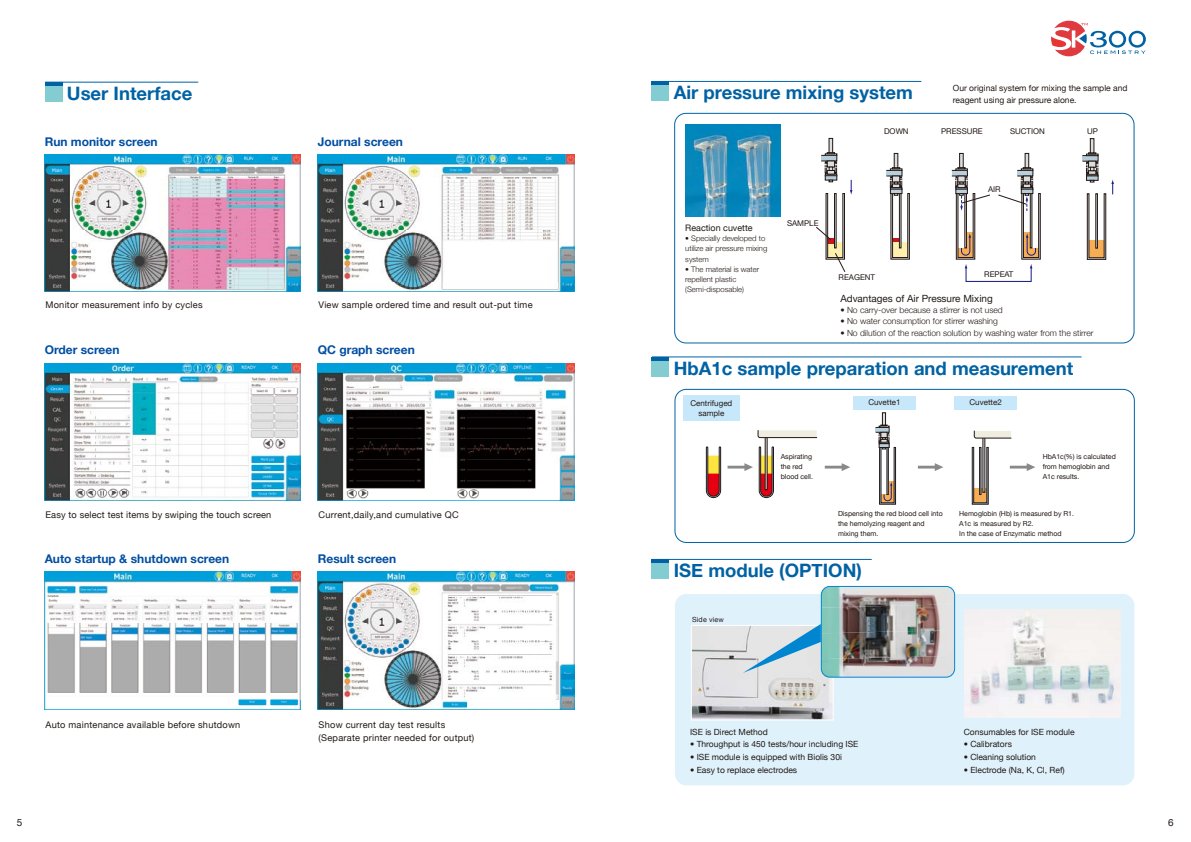
<style>
.page{position:relative;width:1191px;height:842px;background:#fff}
.page>*{position:absolute;margin:0;border:0;box-sizing:border-box;transform-origin:0 0}
.t1{font:700 18.5px "Helvetica Neue";color:#0062a4}
.t2{font:700 12px "Helvetica Neue";color:#004ea2}
.t3{font:9.9px "Helvetica Neue";color:#221815}
.t4{font:9.2px/12.8px "Helvetica Neue";letter-spacing:.025em;color:#221815}
.t5{font:8.9px "Helvetica Neue";color:#221815}
.t6{font:8.5px/11.3px "Helvetica Neue";color:#221815}
.t7{font:300 8.5px "Helvetica Neue";color:#221815}
.t8{font:8px/9.2px "Helvetica Neue";color:#221815;text-align:center}
.t9{font:7.9px "Helvetica Neue";color:#221815}
.t10{font:300 7.7px/10.2px "Helvetica Neue";color:#221815}
.t11{font:7.1px "Helvetica Neue";letter-spacing:.025em;color:#221815}
.t12{font:7px/9.9px "Helvetica Neue";color:#221815}
</style>
<div class="page">
<div style="left:674px;top:592px;width:466px;height:200px;border:13px solid #fff;border-radius:11px"></div>
<div style="left:675px;top:594px;width:459px;height:191px;background:#dff2fc;border-radius:11px"></div>
<img style="left:45px;top:154px;width:256px;height:138px">
<img style="left:318px;top:154px;width:256px;height:138px">
<img style="left:45px;top:363px;width:256px;height:138px">
<img style="left:318px;top:363px;width:256px;height:138px">
<img style="left:45px;top:572px;width:256px;height:138px">
<img style="left:318px;top:572px;width:256px;height:138px">
<img style="left:686px;top:124px;width:94px;height:93px">
<div style="left:829px;top:138px;width:4px;height:15px;border:1px solid #221815"></div>
<div style="left:1082px;top:156px;width:16px;height:5px;background:#b6cdd9"></div>
<svg style="left:1086px;top:153px;width:12px;height:3px"></svg>
<div style="left:1090px;top:138px;width:4px;height:15px;border:1px solid #221815"></div>
<div style="left:1088px;top:161px;width:8px;height:6px;border:1px solid #221815"></div>
<div style="left:886px;top:170px;width:16px;height:6px;background:#b8cfdc"></div>
<div style="left:894px;top:153px;width:4px;height:15px;border:1px solid #221815"></div>
<svg style="left:890px;top:167px;width:19px;height:92px"></svg>
<svg style="left:1086px;top:162px;width:28px;height:98px"></svg>
<div style="left:951px;top:170px;width:16px;height:6px;background:#b8cfdc"></div>
<div style="left:959px;top:153px;width:4px;height:15px;border:1px solid #221815"></div>
<div style="left:1025px;top:153px;width:4px;height:15px;border:1px solid #221815"></div>
<div style="left:965px;top:267px;width:66px;height:15px;border:1px solid #1d2088"></div>
<svg style="left:816px;top:152px;width:36px;height:120px"></svg>
<svg style="left:955px;top:167px;width:35px;height:101px"></svg>
<svg style="left:998px;top:167px;width:42px;height:101px"></svg>
<svg style="left:706px;top:447px;width:15px;height:51px"></svg>
<svg style="left:759px;top:447px;width:14px;height:51px"></svg>
<svg style="left:727px;top:463px;width:26px;height:8px"></svg>
<svg style="left:824px;top:463px;width:26px;height:8px"></svg>
<svg style="left:918px;top:463px;width:25px;height:8px"></svg>
<svg style="left:1009px;top:463px;width:26px;height:8px"></svg>
<svg style="left:757px;top:430px;width:60px;height:8px"></svg>
<div style="left:964px;top:610px;width:156px;height:15px;background:#f4f0ed"></div>
<img style="left:964px;top:625px;width:156px;height:24px">
<img style="left:964px;top:649px;width:156px;height:23px">
<img style="left:964px;top:672px;width:156px;height:23px">
<img style="left:964px;top:695px;width:156px;height:22px">
<div style="left:875px;top:427px;width:14px;height:5px;background:#b8cfdc"></div>
<div style="left:875px;top:427px;width:14px;height:5px;border:1px solid #221815"></div>
<svg style="left:879px;top:413px;width:16px;height:91px"></svg>
<svg style="left:972px;top:447px;width:16px;height:57px"></svg>
<div style="left:979px;top:447px;width:2px;height:48px;border:1px solid #221815"></div>
<svg style="left:974px;top:431px;width:37px;height:7px"></svg>
<img style="left:693px;top:627px;width:138px;height:91px">
<div style="left:691px;top:625px;width:142px;height:95px;border:1px solid #fff"></div>
<svg style="left:743px;top:624px;width:78px;height:49px;background:#b9d2e0"></svg>
<img style="left:821px;top:586px;width:133px;height:18px">
<img style="left:823px;top:604px;width:130px;height:26px">
<img style="left:823px;top:630px;width:130px;height:25px">
<img style="left:821px;top:655px;width:133px;height:22px">
<div style="left:821px;top:586px;width:134px;height:92px;border:1px solid #0086d1;border-radius:9px"></div>
<div style="left:683px;top:396px;width:56px;height:25px;background:#c7e8fa"></div>
<div style="left:853px;top:396px;width:62px;height:13px;background:#c7e8fa"></div>
<div style="left:954px;top:396px;width:62px;height:13px;background:#c7e8fa"></div>
<hr style="left:45px;top:82px;width:17px;height:4px;background:#0062a4">
<div style="left:45px;top:86px;width:17px;height:16px;background:#82ccd2"></div>
<hr style="left:45px;top:82px;width:153px;height:1px;background:#0062a4">
<div style="left:652px;top:81px;width:17px;height:5px;background:#0062a4"></div>
<div style="left:652px;top:86px;width:17px;height:15px;background:#82ccd2"></div>
<hr style="left:652px;top:81px;width:269px;height:1px;background:#0062a4">
<hr style="left:652px;top:357px;width:17px;height:4px;background:#0062a4">
<div style="left:652px;top:361px;width:17px;height:16px;background:#82ccd2"></div>
<hr style="left:652px;top:357px;width:429px;height:1px;background:#0062a4">
<svg style="left:1051px;top:21px;width:94px;height:35px"></svg>
<div style="left:652px;top:559px;width:17px;height:5px;background:#0062a4"></div>
<div style="left:652px;top:564px;width:17px;height:15px;background:#82ccd2"></div>
<hr style="left:652px;top:559px;width:219px;height:1px;background:#0062a4">
<div style="left:674px;top:113px;width:460px;height:230px;border:1px solid #0062a4;border-radius:11px"></div>
<div style="left:674px;top:389px;width:460px;height:154px;border:1px solid #0062a4;border-radius:11px"></div>
<p class="t1" style="left:67px;top:82px;width:127px">User Interface</p>
<p class="t1" style="left:674px;top:81px;width:241px">Air pressure mixing system</p>
<p class="t6" style="left:953px;top:83px;width:176px">Our original system for mixing the sample and reagent using air pressure alone.</p>
<p class="t9" style="left:884px;top:127px;width:26px">DOWN</p>
<p class="t9" style="left:941px;top:127px;width:43px">PRESSURE</p>
<p class="t9" style="left:1010px;top:127px;width:36px">SUCTION</p>
<p class="t9" style="left:1087px;top:127px;width:12px">UP</p>
<p class="t2" style="left:45px;top:134px;width:114px">Run monitor screen</p>
<p class="t2" style="left:318px;top:134px;width:87px">Journal screen</p>
<p class="t9" style="left:988px;top:185px;width:14px">AIR</p>
<p class="t4" style="left:46px;top:298px;width:159px">Monitor measurement info by cycles</p>
<p class="t4" style="left:319px;top:298px;width:215px">View sample ordered time and result out-put time</p>
<p class="t5" style="left:685px;top:222px;width:69px">Reaction cuvette</p>
<p class="t10" style="left:685px;top:233px;width:83px">• Specially developed to utilize air pressure mixing system</p>
<p class="t10" style="left:685px;top:264px;width:75px">• The material is water repellent plastic (Semi-disposable)</p>
<p class="t9" style="left:787px;top:218px;width:33px">SAMPLE</p>
<p class="t9" style="left:838px;top:273px;width:38px">REAGENT</p>
<p class="t9" style="left:984px;top:270px;width:31px">REPEAT</p>
<p class="t3" style="left:840px;top:292px;width:154px">Advantages of Air Pressure Mixing</p>
<p class="t7" style="left:840px;top:305px;width:164px">• No carry-over because a stirrer is not used</p>
<p class="t7" style="left:840px;top:316px;width:159px">• No water consumption for stirrer washing</p>
<p class="t7" style="left:840px;top:328px;width:255px">• No dilution of the reaction solution by washing water from the stirrer</p>
<p class="t2" style="left:45px;top:342px;width:76px">Order screen</p>
<p class="t2" style="left:318px;top:342px;width:98px">QC graph screen</p>
<p class="t1" style="left:674px;top:357px;width:401px">HbA1c sample preparation and measurement</p>
<p class="t8" style="left:690px;top:399px;width:43px">Centrifuged sample</p>
<p class="t8" style="left:868px;top:397px;width:34px">Cuvette1</p>
<p class="t8" style="left:969px;top:397px;width:34px">Cuvette2</p>
<p class="t4" style="left:46px;top:508px;width:227px">Easy to select test items by swiping the touch screen</p>
<p class="t4" style="left:319px;top:508px;width:142px">Current,daily,and cumulative QC</p>
<p class="t12" style="left:780px;top:452px;width:34px">Aspirating the red blood cell.</p>
<p class="t12" style="left:838px;top:508px;width:106px">Dispensing the red blood cell into the hemolyzing reagent and mixing them.</p>
<p class="t12" style="left:1042px;top:452px;width:75px">HbA1c(%) is calculated from hemoglobin and<br>A1c results.</p>
<p class="t12" style="left:959px;top:508px;width:116px">Hemoglobin (Hb) is measured by R1.<br>A1c is measured by R2.<br>In the case of Enzymatic method</p>
<p class="t2" style="left:45px;top:551px;width:186px">Auto startup &amp; shutdown screen</p>
<p class="t2" style="left:318px;top:551px;width:80px">Result screen</p>
<p class="t1" style="left:674px;top:559px;width:190px">ISE module (OPTION)</p>
<p class="t11" style="left:692px;top:615px;width:33px">Side view</p>
<p class="t4" style="left:46px;top:718px;width:196px">Auto maintenance available before shutdown</p>
<p class="t4" style="left:319px;top:718px;width:157px">Show current day test results (Separate printer needed for output)</p>
<p class="t6" style="left:690px;top:726px;width:79px">ISE is Direct Method</p>
<p class="t6" style="left:690px;top:739px;width:170px">• Throughput is 450 tests/hour including ISE</p>
<p class="t6" style="left:690px;top:751px;width:153px">• ISE module is equipped with Biolis 30i</p>
<p class="t6" style="left:690px;top:764px;width:109px">• Easy to replace electrodes</p>
<p class="t6" style="left:963px;top:726px;width:112px">Consumables for ISE module</p>
<p class="t6" style="left:963px;top:739px;width:50px">• Calibrators</p>
<p class="t6" style="left:963px;top:751px;width:74px">• Cleaning solution</p>
<p class="t6" style="left:963px;top:764px;width:102px">• Electrode (Na, K, Cl, Ref)</p>
<p class="t3" style="left:17px;top:816px;width:7px">5</p>
<p class="t3" style="left:1168px;top:816px;width:7px">6</p>
</div>
